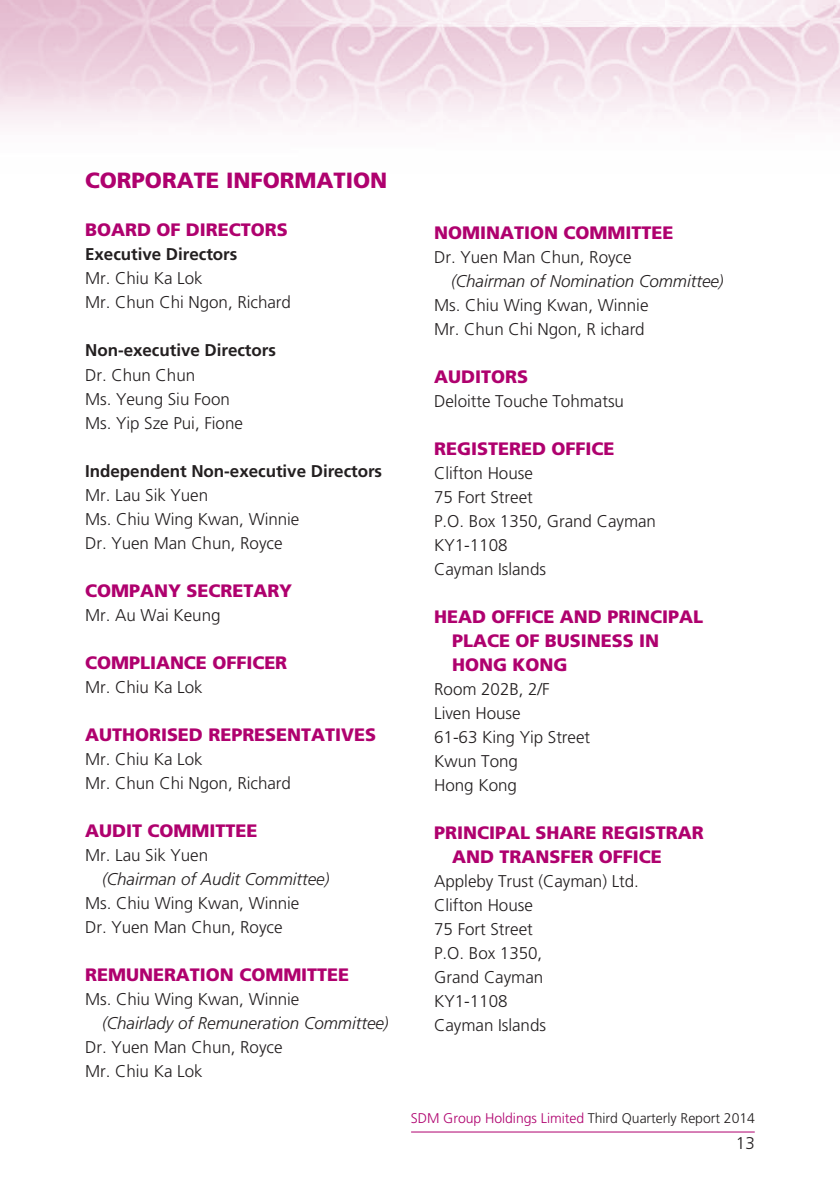
<style>
.page{position:relative;width:840px;height:1191px;background:#fff}
.page>*{position:absolute;margin:0;border:0;box-sizing:border-box;transform-origin:0 0}
.t1{font:900 22px "Frutiger LT Std";color:#af016e}
.t2{font:900 18px/24px "Frutiger LT Std";color:#af016e}
.t3{font:300 17px/24px "Frutiger LT Std";letter-spacing:-.005em;color:#231f20}
.t4{font:italic 300 17px "Frutiger LT Std";letter-spacing:-.005em;color:#231f20}
.t5{font:700 17px "Frutiger LT Std";letter-spacing:-.005em;color:#231f20}
.t6{font:300 14px "Frutiger LT Std";letter-spacing:-.005em;color:#231f20}
.s1{color:#af016e}
</style>
<div class="page">
<img style="left:0;top:0;width:839px;height:1133px">
<hr style="left:411px;top:1131px;width:343px;height:1px;background:#af016e">
<p class="t1" style="left:85px;top:167px;width:303px">CORPORATE INFORMATION</p>
<p class="t2" style="left:85px;top:218px;width:204px">BOARD OF DIRECTORS</p>
<p class="t5" style="left:85px;top:244px;width:154px">Executive Directors</p>
<p class="t3" style="left:85px;top:267px;width:207px">Mr. Chiu Ka Lok<br>Mr. Chun Chi Ngon, Richard</p>
<p class="t5" style="left:85px;top:340px;width:192px">Non-executive Directors</p>
<p class="t3" style="left:85px;top:363px;width:159px">Dr. Chun Chun<br>Ms. Yeung Siu Foon<br>Ms. Yip Sze Pui, Fione</p>
<p class="t5" style="left:85px;top:460px;width:298px">Independent Non-executive Directors</p>
<p class="t3" style="left:85px;top:483px;width:216px">Mr. Lau Sik Yuen<br>Ms. Chiu Wing Kwan, Winnie<br>Dr. Yuen Man Chun, Royce</p>
<p class="t2" style="left:85px;top:578px;width:208px">COMPANY SECRETARY</p>
<p class="t3" style="left:85px;top:603px;width:137px">Mr. Au Wai Keung</p>
<p class="t2" style="left:85px;top:650px;width:203px">COMPLIANCE OFFICER</p>
<p class="t3" style="left:85px;top:675px;width:119px">Mr. Chiu Ka Lok</p>
<p class="t2" style="left:85px;top:722px;width:40px">AUTHORISED</p>
<p class="t2" style="left:208px;top:722px;width:24px">REPRESENTATI</p>
<p class="t2" style="left:341px;top:722px;width:24px">VES</p>
<p class="t3" style="left:85px;top:747px;width:207px">Mr. Chiu Ka Lok<br>Mr. Chun Chi Ngon, Richard</p>
<p class="t2" style="left:85px;top:818px;width:174px">AUDIT COMMITTEE</p>
<p class="t3" style="left:85px;top:843px;width:124px">Mr. Lau Sik Yuen</p>
<p class="t4" style="left:102px;top:869px;width:229px">(Chairman of Audit Committee)</p>
<p class="t3" style="left:85px;top:891px;width:216px">Ms. Chiu Wing Kwan, Winnie<br>Dr. Yuen Man Chun, Royce</p>
<p class="t2" style="left:85px;top:962px;width:265px">REMUNERATION COMMITTEE</p>
<p class="t3" style="left:85px;top:987px;width:216px">Ms. Chiu Wing Kwan, Winnie</p>
<p class="t4" style="left:102px;top:1013px;width:288px">(Chairlady of Remuneration Committee)</p>
<p class="t3" style="left:85px;top:1035px;width:199px">Dr. Yuen Man Chun, Royce<br>Mr. Chiu Ka Lok</p>
<p class="t2" style="left:434px;top:221px;width:240px">NOMINATION COMMITTEE</p>
<p class="t3" style="left:434px;top:245px;width:199px">Dr. Yuen Man Chun, Royce</p>
<p class="t4" style="left:451px;top:271px;width:274px">(Chairman of Nomination Committee)</p>
<p class="t3" style="left:434px;top:293px;width:216px">Ms. Chiu Wing Kwan, Winnie<br>Mr. Chun Chi Ngon, R ichard</p>
<p class="t2" style="left:434px;top:365px;width:95px">AUDITORS</p>
<p class="t3" style="left:434px;top:389px;width:191px">Deloitte Touche Tohmatsu</p>
<p class="t2" style="left:434px;top:437px;width:181px">REGISTERED OFFICE</p>
<p class="t3" style="left:434px;top:461px;width:223px">Clifton House<br>75 Fort Street<br>P.O. Box 1350, Grand Cayman<br>KY1-1108<br>Cayman Islands</p>
<p class="t2" style="left:452px;top:605px;width:252px;text-indent:-18px">HEAD OFFICE AND PRINCIPAL<br>PLACE OF BUSINESS IN<br>HONG KONG</p>
<p class="t3" style="left:434px;top:677px;width:157px">Room 202B, 2/F<br>Liven House<br>61-63 King Yip Street<br>Kwun Tong<br>Hong Kong</p>
<p class="t2" style="left:452px;top:821px;width:253px;text-indent:-18px">PRINCIPAL SHARE REGISTRAR<br>AND TRANSFER OFFICE</p>
<p class="t3" style="left:434px;top:869px;width:206px">Appleby Trust (Cayman) Ltd.<br>Clifton House<br>75 Fort Street<br>P.O. Box 1350,<br>Grand Cayman<br>KY1-1108<br>Cayman Islands</p>
<p class="t6" style="left:410px;top:1110px;width:345px"><span class="s1">SDM Group Holdings Limited</span> Third Quarterly Report 2014</p>
<p class="t3" style="left:735px;top:1131px;width:20px">13</p>
</div>
